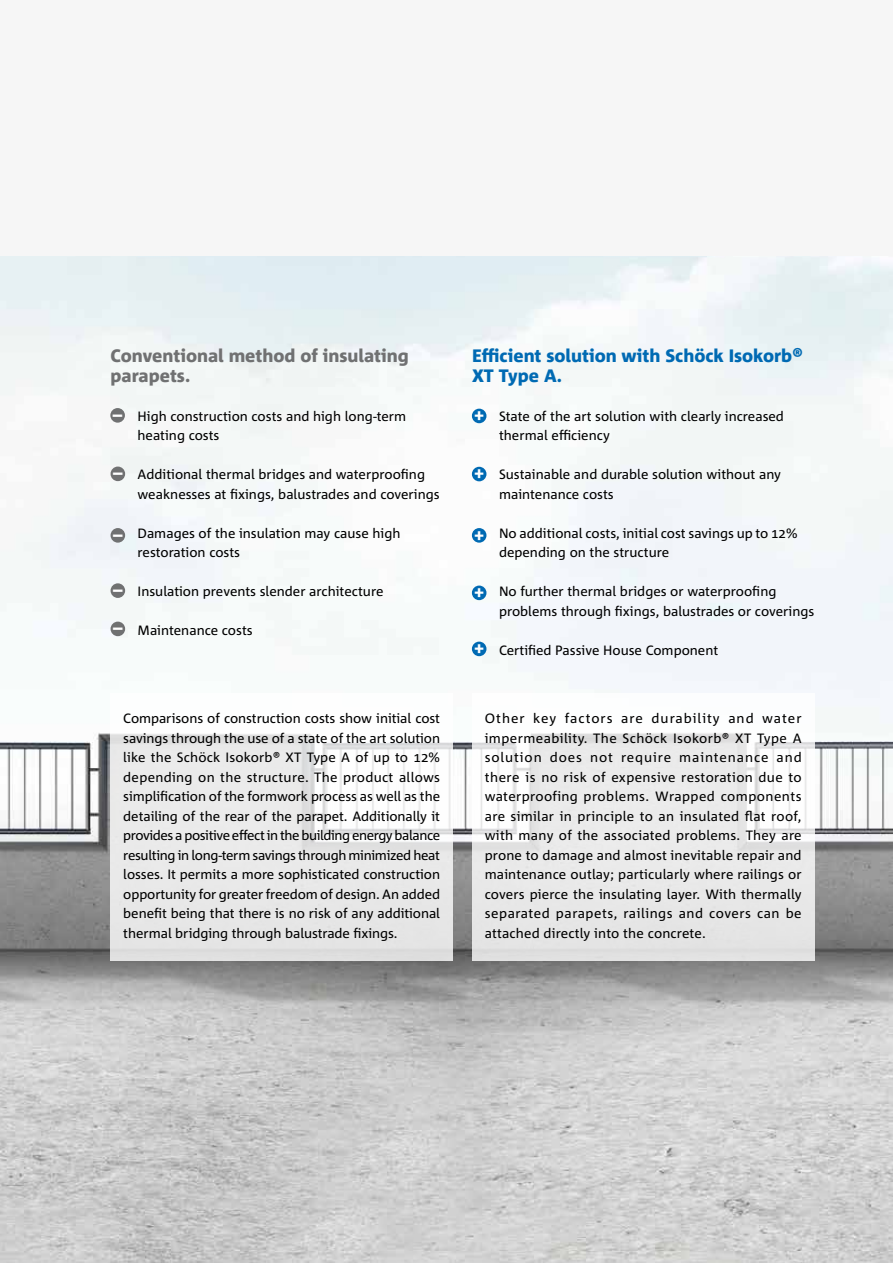
<style>
.page{position:relative;width:893px;height:1263px;background:#fff}
.page>*{position:absolute;margin:0;border:0;box-sizing:border-box;transform-origin:0 0}
.t1{font:800 18px/19.5px "Corpid E1 s";color:#006ab3}
.t2{font:800 18px/19.5px "Corpid E1 s";color:#707172}
.t3{font:800 17.25px "Corpid E1 s";color:#fff}
.t4{font:13.5px/19.5px "Corpid E1 s";color:#000}
</style>
<div class="page">
<img style="left:0;top:256px;width:893px;height:1007px">
<div style="left:0;top:0;width:893px;height:255px;background:#f6f6f6"></div>
<svg style="left:111px;top:693px;width:342px;height:268px;fill:#eaeaea"></svg>
<svg style="left:472px;top:693px;width:342px;height:268px;fill:#eaeaea"></svg>
<div style="left:472px;top:409px;width:14px;height:14px;background:#006ab3;border-radius:50%"></div>
<div style="left:472px;top:467px;width:14px;height:14px;background:#006ab3;border-radius:50%"></div>
<div style="left:472px;top:528px;width:14px;height:15px;background:#006ab3;border-radius:50%"></div>
<div style="left:472px;top:586px;width:14px;height:14px;background:#006ab3;border-radius:50%"></div>
<div style="left:472px;top:642px;width:14px;height:14px;background:#006ab3;border-radius:50%"></div>
<div style="left:110px;top:408px;width:15px;height:15px;background:#707172;border-radius:50%"></div>
<div style="left:111px;top:466px;width:14px;height:15px;background:#707172;border-radius:50%"></div>
<div style="left:111px;top:528px;width:14px;height:15px;background:#707172;border-radius:50%"></div>
<div style="left:111px;top:583px;width:14px;height:15px;background:#707172;border-radius:50%"></div>
<div style="left:111px;top:622px;width:14px;height:14px;background:#707172;border-radius:50%"></div>
<h1 class="t2" style="left:111px;top:346px;width:300px">Conventional method of insulating parapets.</h1>
<p class="t4" style="left:138px;top:406px;width:270px">High construction costs and high long-term heating costs</p>
<p class="t4" style="left:138px;top:464px;width:304px">Additional thermal bridges and waterproofing weaknesses at fixings, balustrades and coverings</p>
<p class="t4" style="left:138px;top:523px;width:264px">Damages of the insulation may cause high restoration costs</p>
<p class="t4" style="left:138px;top:581px;width:247px">Insulation prevents slender architecture</p>
<p class="t4" style="left:138px;top:620px;width:117px">Maintenance costs</p>
<p class="t3" style="left:113px;top:404px;width:11px">–</p>
<p class="t3" style="left:113px;top:462px;width:11px">–</p>
<p class="t3" style="left:113px;top:524px;width:11px">–</p>
<p class="t3" style="left:113px;top:579px;width:11px">–</p>
<p class="t3" style="left:113px;top:617px;width:11px">–</p>
<h1 class="t1" style="left:472px;top:346px;width:332px">Efficient solution with Schöck Isokorb®<br>XT Type A.</h1>
<p class="t4" style="left:499px;top:406px;width:286px">State of the art solution with clearly increased thermal efficiency</p>
<p class="t4" style="left:499px;top:464px;width:284px">Sustainable and durable solution without any maintenance costs</p>
<p class="t4" style="left:499px;top:523px;width:300px">No additional costs, initial cost savings up to 12% depending on the structure</p>
<p class="t4" style="left:499px;top:581px;width:317px">No further thermal bridges or waterproofing problems through fixings, balustrades or coverings</p>
<p class="t4" style="left:499px;top:640px;width:221px">Certified Passive House Component</p>
<p class="t3" style="left:475px;top:404px;width:11px">+</p>
<p class="t3" style="left:475px;top:462px;width:11px">+</p>
<p class="t3" style="left:475px;top:524px;width:11px">+</p>
<p class="t3" style="left:475px;top:581px;width:11px">+</p>
<p class="t3" style="left:475px;top:637px;width:11px">+</p>
<p class="t4" style="left:123px;top:708px;width:318px;text-align:justify">Comparisons of construction costs show initial cost savings through the use of a state of the art solution like the Schöck Isokorb® XT Type A of up to 12% depending on the structure. The product allows simplification of the formwork process as well as the detailing of the rear of the parapet. Additionally it provides a positive effect in the building energy balance resulting in long-term savings through minimized heat losses. It permits a more sophisticated construction opportunity for greater freedom of design. An added benefit being that there is no risk of any additional thermal bridging through balustrade fixings.</p>
<p class="t4" style="left:485px;top:708px;width:318px;text-align:justify">Other key factors are durability and water impermeability. The Schöck Isokorb® XT Type A solution does not require maintenance and there is no risk of expensive restoration due to waterproofing problems. Wrapped components are similar in principle to an insulated flat roof, with many of the associated problems. They are prone to damage and almost inevitable repair and maintenance outlay; particularly where railings or covers pierce the insulating layer. With thermally separated parapets, railings and covers can be attached directly into the concrete.</p>
</div>
